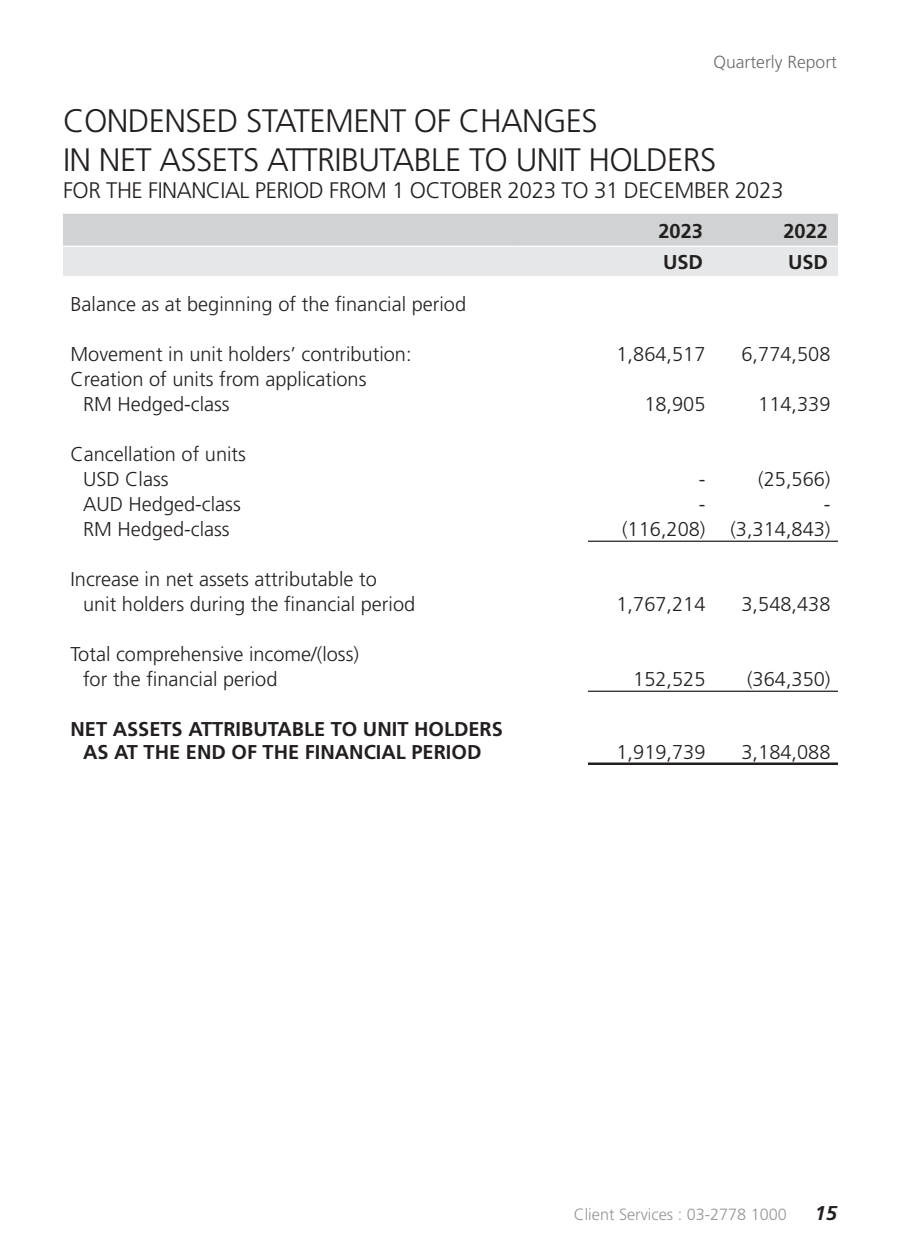
<style>
.page{position:relative;width:900px;height:1260px;background:#fff}
.page>*{position:absolute;margin:0;border:0;box-sizing:border-box;transform-origin:0 0}
.t1{font:300 32.5px/39px "Frutiger LT Std";letter-spacing:-.02em;color:#231f20}
.t2{font:300 22.5px "Frutiger LT Std";letter-spacing:-.02em;color:#231f20}
.t3{font:300 20px/25px "Frutiger LT Std";color:#231f20}
.t4{font:700 20px/22.5px "Frutiger LT Std";color:#231f20;text-align:center}
.t5{font:italic 700 20px "Frutiger LT Std";color:#231f20}
.t6{font:300 17.5px "Frutiger LT Std";color:#6c6d70}
.t7{font:300 16.25px "Frutiger LT Std";color:#939598}
</style>
<div class="page">
<svg style="left:63px;top:214px;width:775px;height:62px;background:#dbdcde"></svg>
<hr style="left:588px;top:691px;width:125px;height:1px;background:#231f20">
<hr style="left:713px;top:691px;width:125px;height:1px;background:#231f20">
<hr style="left:588px;top:762px;width:125px;height:3px;background:#231f20">
<hr style="left:713px;top:762px;width:125px;height:3px;background:#231f20">
<hr style="left:588px;top:541px;width:125px;height:1px;background:#231f20">
<hr style="left:713px;top:541px;width:125px;height:1px;background:#231f20">
<hr style="left:63px;top:246px;width:453px;height:1px;background:#fff">
<hr style="left:515px;top:246px;width:73px;height:1px;background:#fff">
<hr style="left:588px;top:246px;width:125px;height:1px;background:#fff">
<hr style="left:713px;top:246px;width:125px;height:1px;background:#fff">
<p class="t6" style="left:714px;top:52px;width:125px">Quarterly Report</p>
<h1 class="t1" style="left:63px;top:102px;width:655px">CONDENSED STATEMENT OF CHANGES<br>IN NET ASSETS ATTRIBUTABLE TO UNIT HOLDERS</h1>
<p class="t2" style="left:63px;top:178px;width:722px">FOR THE FINANCIAL PERIOD FROM 1 OCTOBER 2023 TO 31 DECEMBER 2023</p>
<p class="t4" style="left:659px;top:219px;width:46px">2023</p>
<p class="t4" style="left:784px;top:219px;width:46px">2022</p>
<p class="t4" style="left:663px;top:251px;width:41px">USD</p>
<p class="t4" style="left:788px;top:251px;width:41px">USD</p>
<p class="t3" style="left:71px;top:292px;width:397px">Balance as at beginning of the financial period</p>
<p class="t3" style="left:71px;top:342px;width:343px">Movement in unit holders’ contribution:</p>
<p class="t3" style="left:617px;top:342px;width:90px">1,864,517</p>
<p class="t3" style="left:742px;top:342px;width:90px">6,774,508</p>
<p class="t3" style="left:83px;top:367px;width:285px;text-indent:-12px">Creation of units from applications<br>RM Hedged-class</p>
<p class="t3" style="left:644px;top:392px;width:63px">18,905</p>
<p class="t3" style="left:758px;top:392px;width:74px">114,339</p>
<p class="t3" style="left:83px;top:442px;width:165px;text-indent:-12px">Cancellation of units<br>USD Class</p>
<p class="t3" style="left:699px;top:467px;width:8px">-</p>
<p class="t3" style="left:758px;top:467px;width:74px">(25,566)</p>
<p class="t3" style="left:83px;top:492px;width:159px">AUD Hedged-class</p>
<p class="t3" style="left:699px;top:492px;width:8px">-</p>
<p class="t3" style="left:824px;top:492px;width:8px">-</p>
<p class="t3" style="left:83px;top:517px;width:148px">RM Hedged-class</p>
<p class="t3" style="left:622px;top:517px;width:210px">(116,208) (3,314,843)</p>
<p class="t3" style="left:83px;top:567px;width:334px;text-indent:-12px">Increase in net assets attributable to<br>unit holders during the financial period</p>
<p class="t3" style="left:617px;top:592px;width:90px">1,767,214</p>
<p class="t3" style="left:742px;top:592px;width:90px">3,548,438</p>
<p class="t3" style="left:83px;top:642px;width:278px;text-indent:-12px">Total comprehensive income/(loss) for the financial period</p>
<p class="t4" style="left:71px;top:718px;width:434px">NET ASSETS ATTRIBUTABLE TO UNIT HOLDERS<br>AS AT THE END OF THE FINANCIAL PERIOD</p>
<p class="t3" style="left:633px;top:667px;width:74px">152,525</p>
<p class="t3" style="left:747px;top:667px;width:85px">(364,350)</p>
<p class="t3" style="left:617px;top:740px;width:90px">1,919,739</p>
<p class="t3" style="left:742px;top:740px;width:90px">3,184,088</p>
<p class="t7" style="left:574px;top:1205px;width:215px">Client Services : 03-2778 1000</p>
<p class="t5" style="left:815px;top:1201px;width:24px">15</p>
</div>
